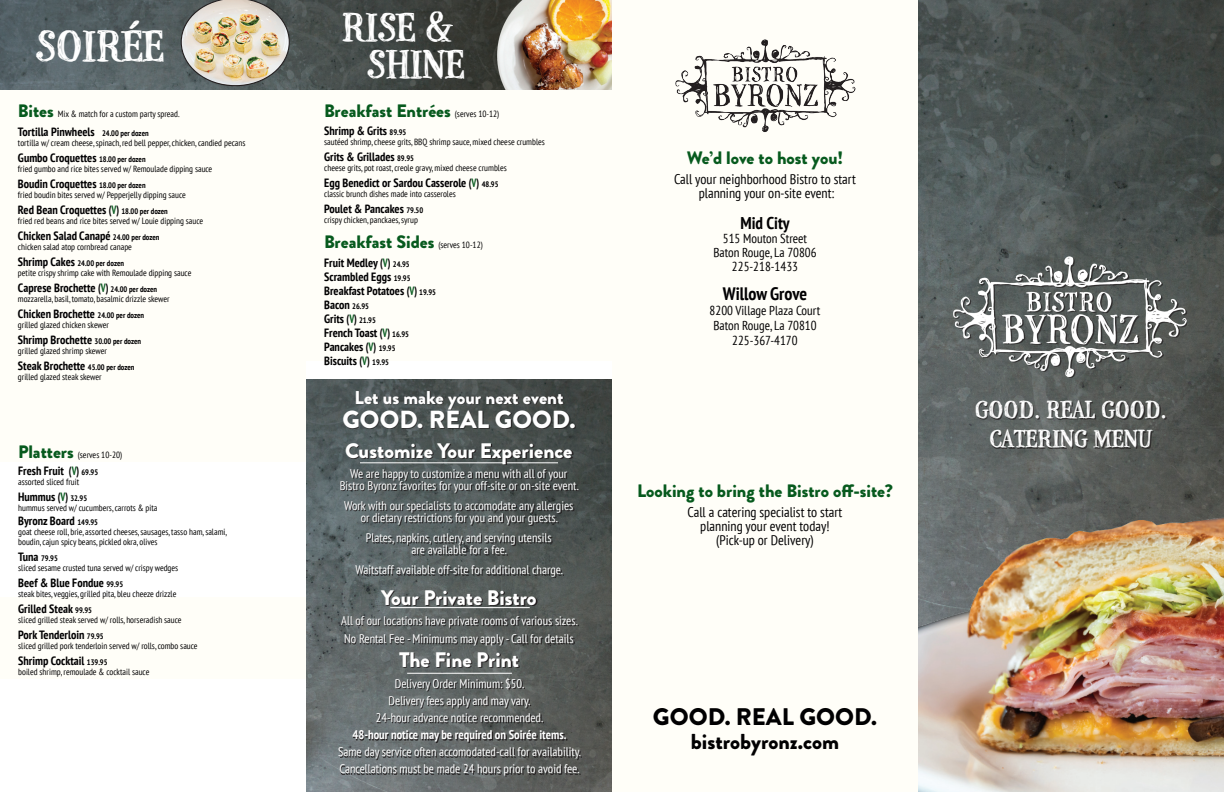
<style>
.page{position:relative;width:1224px;height:792px;background:#fff}
.page>*{position:absolute;margin:0;border:0;box-sizing:border-box;transform-origin:0 0}
.t1{font:700 48px "P22 Stanyan";color:#fff}
.t2{font:700 44px/36.3px "P22 Stanyan";color:#fff;text-align:center}
.t3{font:700 27px/29px "P22 Stanyan";color:#fff;text-align:center}
.t4{font:900 24.7px "Brandon Grotesque";color:#fff}
.t5{font:900 24px "Brandon Grotesque";color:#000001}
.t6{font:900 21.6px "Brandon Grotesque";color:#000001}
.t7{font:900 21px "Brandon Grotesque";color:#fff}
.t8{font:900 18.5px "Brandon Grotesque";color:#fff}
.t9{font:900 18px "Brandon Grotesque";color:#075a1e}
.t10{font:700 condensed 18px "PT Sans";color:#000001}
.t11{font:700 condensed 17px "PT Sans";color:#000001}
.t12{font:condensed 14px/14px "PT Sans";color:#000001;text-align:center}
.t13{font:condensed 13px/14px "PT Sans";color:#000001;text-align:center}
.t14{font:condensed 12.5px/17px "PT Sans";color:#fff;text-align:center}
.t15{font:700 condensed 12.5px "PT Sans";color:#fff}
.t16{font:700 condensed 12px/14px "PT Sans";color:#000001}
.t17{font:condensed 9px/10px "PT Sans";color:#000001}
.t18{font:700 condensed 8px "PT Sans";color:#000001}
.s1{font-family:"Brandon Grotesque";font-weight:900;font-stretch:normal;font-size:18px;color:#075a1e}
.s2{font-size:8px}
.s3{color:#075a1e}
.s4{font-size:12px}
.s5{font-family:"PT Sans";font-weight:400;font-stretch:condensed;font-size:9px;color:#000001}
</style>
<div class="page">
<div style="left:0;top:597px;width:306px;height:82px;background:#fffef8"></div>
<div style="left:306px;top:90px;width:306px;height:270px;background:#fffef8"></div>
<img style="left:918px;top:0;width:306px;height:445px">
<div style="left:0;top:90px;width:306px;height:372px;background:#fffef8"></div>
<img style="left:306px;top:380px;width:306px;height:412px">
<img style="left:0;top:0;width:497px;height:90px">
<img style="left:497px;top:0;width:115px;height:90px">
<div style="left:344px;top:392px;width:232px;height:37px;background:#231f20;opacity:.75"></div>
<div style="left:612px;top:0;width:306px;height:792px;background:#fffef8"></div>
<img style="left:675px;top:39px;width:181px;height:94px">
<img style="left:930px;top:242px;width:282px;height:155px">
<div style="left:977px;top:401px;width:190px;height:48px;background:#231f20;opacity:.75"></div>
<img style="left:918px;top:445px;width:306px;height:347px">
<svg style="left:342px;top:591px;width:236px;height:53px;background:#535857"></svg>
<hr style="left:390px;top:607px;width:140px;height:1px;background:#fff">
<svg style="left:340px;top:653px;width:241px;height:124px;background:#5b5f5f"></svg>
<hr style="left:407px;top:673px;width:105px;height:1px;background:#fff">
<svg style="left:342px;top:444px;width:237px;height:134px;background:#4e5555"></svg>
<img style="left:181px;top:0;width:109px;height:86px">
<h1 class="t1" style="left:36px;top:20px;width:130px">SOIRÉE</h1>
<h2 class="t2" style="left:342px;top:10px;width:125px">RISE &amp;<br>SHINE</h2>
<p class="t17" style="left:18px;top:108px;width:163px"><span class="s1">Bites</span> Mix &amp; match for a custom party spread.</p>
<h3 class="t16" style="left:18px;top:125px;width:132px">Tortilla Pinwheels <span class="s2">24.00 per dozen</span></h3>
<p class="t17" style="left:18px;top:138px;width:229px">tortilla w/ cream cheese, spinach, red bell pepper, chicken, candied pecans</p>
<h3 class="t16" style="left:18px;top:151px;width:129px">Gumbo Croquettes <span class="s2">18.00 per dozen</span></h3>
<p class="t17" style="left:18px;top:164px;width:196px">fried gumbo and rice bites served w/ Remoulade dipping sauce</p>
<h3 class="t16" style="left:18px;top:177px;width:129px">Boudin Croquettes <span class="s2">18.00 per dozen</span></h3>
<p class="t17" style="left:18px;top:190px;width:169px">fried boudin bites served w/ Pepperjelly dipping sauce</p>
<h3 class="t16" style="left:18px;top:203px;width:151px">Red Bean Croquettes (<span class="s3">V</span>) <span class="s2">18.00 per dozen</span></h3>
<p class="t17" style="left:18px;top:216px;width:187px">fried red beans and rice bites served w/ Louie dipping sauce</p>
<h3 class="t16" style="left:18px;top:229px;width:143px">Chicken Salad Canapé <span class="s2">24.00 per dozen</span></h3>
<p class="t17" style="left:18px;top:242px;width:115px">chicken salad atop cornbread canape</p>
<p class="t18" style="left:18px;top:258px;width:108px"><span class="s4">Shrimp Cakes</span> 24.00 per dozen</p>
<p class="t17" style="left:18px;top:268px;width:175px">petite crispy shrimp cake with Remoulade dipping sauce</p>
<h3 class="t16" style="left:18px;top:281px;width:141px">Caprese Brochette (<span class="s3">V</span>) <span class="s2">24.00 per dozen</span></h3>
<p class="t17" style="left:18px;top:294px;width:153px">mozzarella, basil, tomato, basalmic drizzle skewer</p>
<h3 class="t16" style="left:18px;top:307px;width:128px">Chicken Brochette <span class="s2">24.00 per dozen</span></h3>
<p class="t17" style="left:18px;top:320px;width:93px">grilled glazed chicken skewer</p>
<h3 class="t16" style="left:18px;top:333px;width:125px">Shrimp Brochette <span class="s2">30.00 per dozen</span></h3>
<p class="t17" style="left:18px;top:346px;width:90px">grilled glazed shrimp skewer</p>
<h3 class="t16" style="left:18px;top:359px;width:118px">Steak Brochette <span class="s2">45.00 per dozen</span></h3>
<p class="t17" style="left:18px;top:372px;width:85px">grilled glazed steak skewer</p>
<p class="t17" style="left:18px;top:450px;width:106px"><span class="s1">Platters</span> (serves 10-20)</p>
<h3 class="t16" style="left:18px;top:464px;width:82px">Fresh Fruit (<span class="s3">V</span>) <span class="s2">69.95</span></h3>
<p class="t17" style="left:18px;top:477px;width:62px">assorted sliced fruit</p>
<h3 class="t16" style="left:18px;top:490px;width:70px">Hummus (<span class="s3">V</span>) <span class="s2">32.95</span></h3>
<p class="t17" style="left:18px;top:503px;width:141px">hummus served w/ cucumbers, carrots &amp; pita</p>
<h3 class="t16" style="left:18px;top:514px;width:81px">Byronz Board <span class="s2">149.95</span></h3>
<p class="t17" style="left:18px;top:527px;width:210px">goat cheese roll, brie, assorted cheeses, sausages, tasso ham, salami, boudin, cajun spicy beans, pickled okra, olives</p>
<p class="t18" style="left:18px;top:553px;width:41px"><span class="s4">Tuna</span> 79.95</p>
<p class="t17" style="left:18px;top:563px;width:162px">sliced sesame crusted tuna served w/ crispy wedges</p>
<h3 class="t16" style="left:18px;top:576px;width:106px">Beef &amp; Blue Fondue <span class="s2">99.95</span></h3>
<p class="t17" style="left:18px;top:589px;width:160px">steak bites, veggies, grilled pita, bleu cheeze drizzle</p>
<h3 class="t16" style="left:18px;top:602px;width:75px">Grilled Steak <span class="s2">99.95</span></h3>
<p class="t17" style="left:18px;top:615px;width:165px">sliced grilled steak served w/ rolls, horseradish sauce</p>
<h3 class="t16" style="left:18px;top:628px;width:87px">Pork Tenderloin <span class="s2">79.95</span></h3>
<p class="t17" style="left:18px;top:641px;width:181px">sliced grilled pork tenderloin served w/ rolls, combo sauce</p>
<h3 class="t16" style="left:18px;top:654px;width:91px">Shrimp Cocktail <span class="s2">139.95</span></h3>
<p class="t17" style="left:18px;top:667px;width:133px">boiled shrimp, remoulade &amp; cocktail sauce</p>
<h3 class="t9" style="left:324px;top:98px;width:177px">Breakfast Entrées <span class="s5">(serves 10-12)</span></h3>
<h3 class="t16" style="left:324px;top:123px;width:84px">Shrimp &amp; Grits <span class="s2">89.95</span></h3>
<p class="t17" style="left:324px;top:136px;width:222px">sautéed shrimp, cheese grits, BBQ shrimp sauce, mixed cheese crumbles</p>
<h3 class="t16" style="left:324px;top:149px;width:91px">Grits &amp; Grillades <span class="s2">89.95</span></h3>
<p class="t17" style="left:324px;top:162px;width:184px">cheese grits, pot roast, creole gravy, mixed cheese crumbles</p>
<h3 class="t16" style="left:324px;top:175px;width:176px">Egg Benedict or Sardou Casserole (<span class="s3">V</span>) <span class="s2">48.95</span></h3>
<p class="t17" style="left:324px;top:188px;width:133px">classic brunch dishes made into casseroles</p>
<h3 class="t16" style="left:324px;top:201px;width:100px">Poulet &amp; Pancakes <span class="s2">79.50</span></h3>
<p class="t17" style="left:324px;top:214px;width:95px">crispy chicken, panckaes, syrup</p>
<h3 class="t9" style="left:324px;top:229px;width:160px">Breakfast Sides <span class="s5">(serves 10-12)</span></h3>
<h3 class="t16" style="left:324px;top:255px;width:113px">Fruit Medley (<span class="s3">V</span>) <span class="s2">24.95<br></span>Scrambled Eggs <span class="s2">19.95<br></span>Breakfast Potatoes (<span class="s3">V</span>) <span class="s2">19.95<br></span>Bacon <span class="s2">26.95<br></span>Grits (<span class="s3">V</span>) <span class="s2">21.95<br></span>French Toast (<span class="s3">V</span>) <span class="s2">16.95<br></span>Pancakes (<span class="s3">V</span>) <span class="s2">19.95<br></span>Biscuits (<span class="s3">V</span>) <span class="s2">19.95</span></h3>
<h3 class="t8" style="left:354px;top:384px;width:211px">Let us make your next event</h3>
<h3 class="t4" style="left:342px;top:402px;width:235px">GOOD. REAL GOOD.</h3>
<h3 class="t7" style="left:345px;top:436px;width:229px">Customize Your Experience</h3>
<h3 class="t14" style="left:340px;top:467px;width:240px;line-height:12px">We are happy to customize a menu with all of your<br>Bistro Byronz favorites for your off-site or on-site event.</h3>
<h3 class="t14" style="left:344px;top:499px;width:231px;line-height:12px">Work with our specialists to accomodate any allergies or dietary restrictions for you and your guests.</h3>
<h3 class="t14" style="left:366px;top:531px;width:187px;line-height:12px">Plates, napkins, cutlery, and serving utensils are available for a fee.</h3>
<h3 class="t14" style="left:355px;top:561px;width:209px">Waitstaff available off-site for additional charge.</h3>
<h3 class="t7" style="left:381px;top:583px;width:157px">Your Private Bistro</h3>
<h3 class="t14" style="left:341px;top:611px;width:238px;line-height:18px;text-align:left">All of our locations have private rooms of various sizes.<br>No Rental Fee - Minimums may apply - Call for details</h3>
<h3 class="t7" style="left:399px;top:645px;width:121px">The Fine Print</h3>
<h3 class="t14" style="left:376px;top:675px;width:169px">Delivery Order Minimum: $50.<br>Delivery fees apply and may vary.<br>24-hour advance notice recommended.</h3>
<h3 class="t15" style="left:352px;top:726px;width:215px">48-hour notice may be required on Soirée items.</h3>
<h3 class="t14" style="left:338px;top:743px;width:244px;text-align:left">Same day service often accomodated-call for availability.<br>Cancellations must be made 24 hours prior to avoid fee.</h3>
<h3 class="t9" style="left:687px;top:145px;width:158px">We’d love to host you!</h3>
<h3 class="t12" style="left:674px;top:172px;width:183px">Call your neighborhood Bistro to start planning your on-site event:</h3>
<h3 class="t11" style="left:741px;top:212px;width:50px">Mid City</h3>
<h3 class="t13" style="left:713px;top:231px;width:105px">515 Mouton Street<br>Baton Rouge, La 70806<br>225-218-1433</h3>
<h3 class="t10" style="left:723px;top:282px;width:86px">Willow Grove</h3>
<h3 class="t13" style="left:710px;top:303px;width:112px;line-height:15px">8200 Village Plaza Court<br>Baton Rouge, La 70810<br>225-367-4170</h3>
<h3 class="t9" style="left:637px;top:478px;width:257px">Looking to bring the Bistro off-site?</h3>
<h3 class="t12" style="left:688px;top:505px;width:156px">Call a catering specialist to start planning your event today! (Pick-up or Delivery)</h3>
<h3 class="t5" style="left:653px;top:700px;width:226px">GOOD. REAL GOOD.</h3>
<h3 class="t6" style="left:691px;top:727px;width:150px">bistrobyronz.com</h3>
<h3 class="t3" style="left:975px;top:395px;width:193px">GOOD. REAL GOOD.<br>CATERING MENU</h3>
</div>
